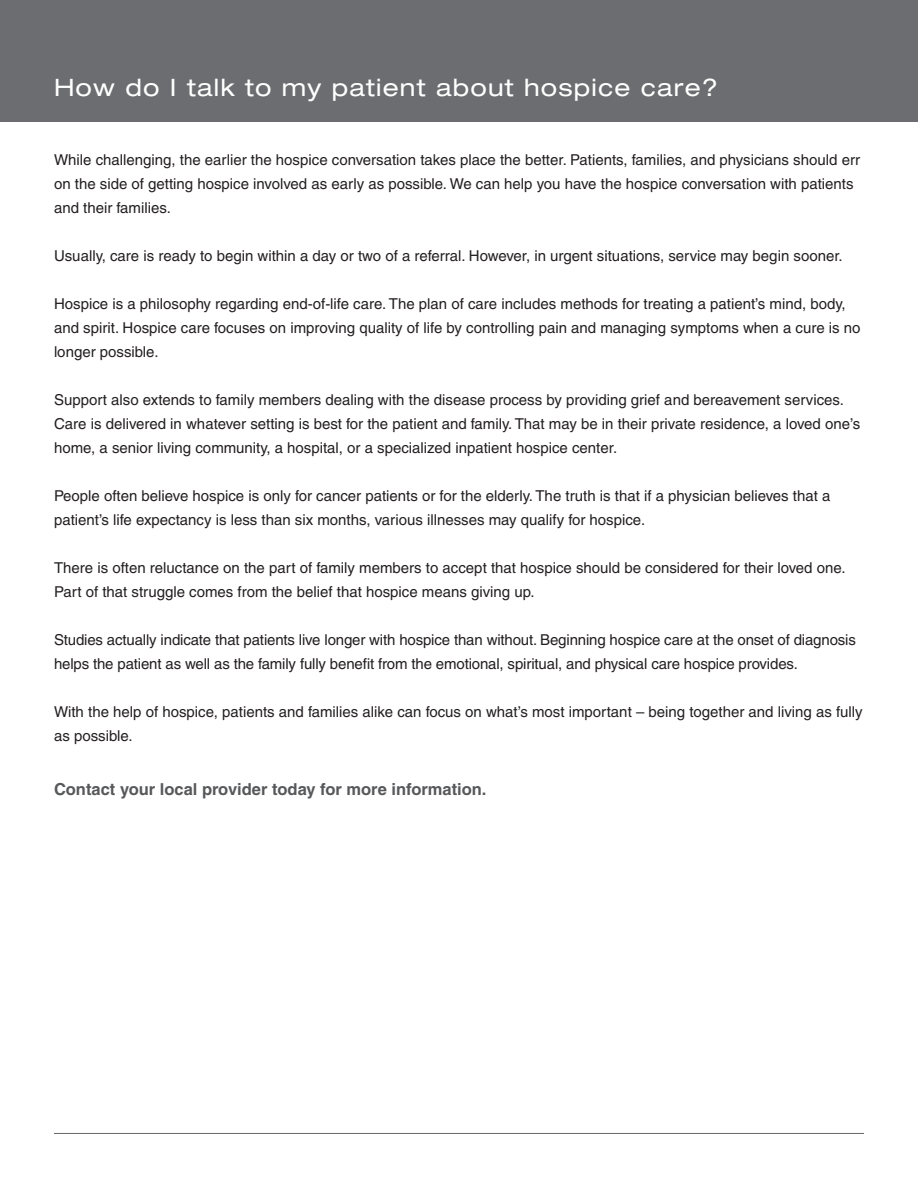
<style>
.page{position:relative;width:918px;height:1188px;background:#fff}
.page>*{position:absolute;margin:0;border:0;box-sizing:border-box;transform-origin:0 0}
.t1{font:expanded 24px "Helvetica Neue";letter-spacing:.05em;color:#fff}
.t2{font:700 16.5px "Helvetica";color:#57585a}
.t3{font:15px/24px "Helvetica";color:#231f20}
</style>
<div class="page">
<div style="left:0;top:0;width:918px;height:122px;background:#6c6d70"></div>
<hr style="left:54px;top:1133px;width:810px;height:1px;background:#6c6d70">
<p class="t1" style="left:54px;top:73px;width:666px">How do I talk to my patient about hospice care?</p>
<p class="t3" style="left:54px;top:148px;width:808px">While challenging, the earlier the hospice conversation takes place the better. Patients, families, and physicians should err on the side of getting hospice involved as early as possible. We can help you have the hospice conversation with patients and their families.</p>
<p class="t3" style="left:54px;top:244px;width:790px">Usually, care is ready to begin within a day or two of a referral. However, in urgent situations, service may begin sooner.</p>
<p class="t3" style="left:54px;top:292px;width:808px">Hospice is a philosophy regarding end-of-life care. The plan of care includes methods for treating a patient’s mind, body, and spirit. Hospice care focuses on improving quality of life by controlling pain and managing symptoms when a cure is no longer possible.</p>
<p class="t3" style="left:54px;top:388px;width:808px">Support also extends to family members dealing with the disease process by providing grief and bereavement services.<br>Care is delivered in whatever setting is best for the patient and family. That may be in their private residence, a loved one’s home, a senior living community, a hospital, or a specialized inpatient hospice center.</p>
<p class="t3" style="left:54px;top:484px;width:778px">People often believe hospice is only for cancer patients or for the elderly. The truth is that if a physician believes that a patient’s life expectancy is less than six months, various illnesses may qualify for hospice.</p>
<p class="t3" style="left:54px;top:556px;width:793px">There is often reluctance on the part of family members to accept that hospice should be considered for their loved one.<br>Part of that struggle comes from the belief that hospice means giving up.</p>
<p class="t3" style="left:54px;top:628px;width:803px">Studies actually indicate that patients live longer with hospice than without. Beginning hospice care at the onset of diagnosis helps the patient as well as the family fully benefit from the emotional, spiritual, and physical care hospice provides.</p>
<p class="t3" style="left:54px;top:700px;width:810px">With the help of hospice, patients and families alike can focus on what’s most important – being together and living as fully as possible.</p>
<p class="t2" style="left:54px;top:779px;width:434px">Contact your local provider today for more information.</p>
</div>
